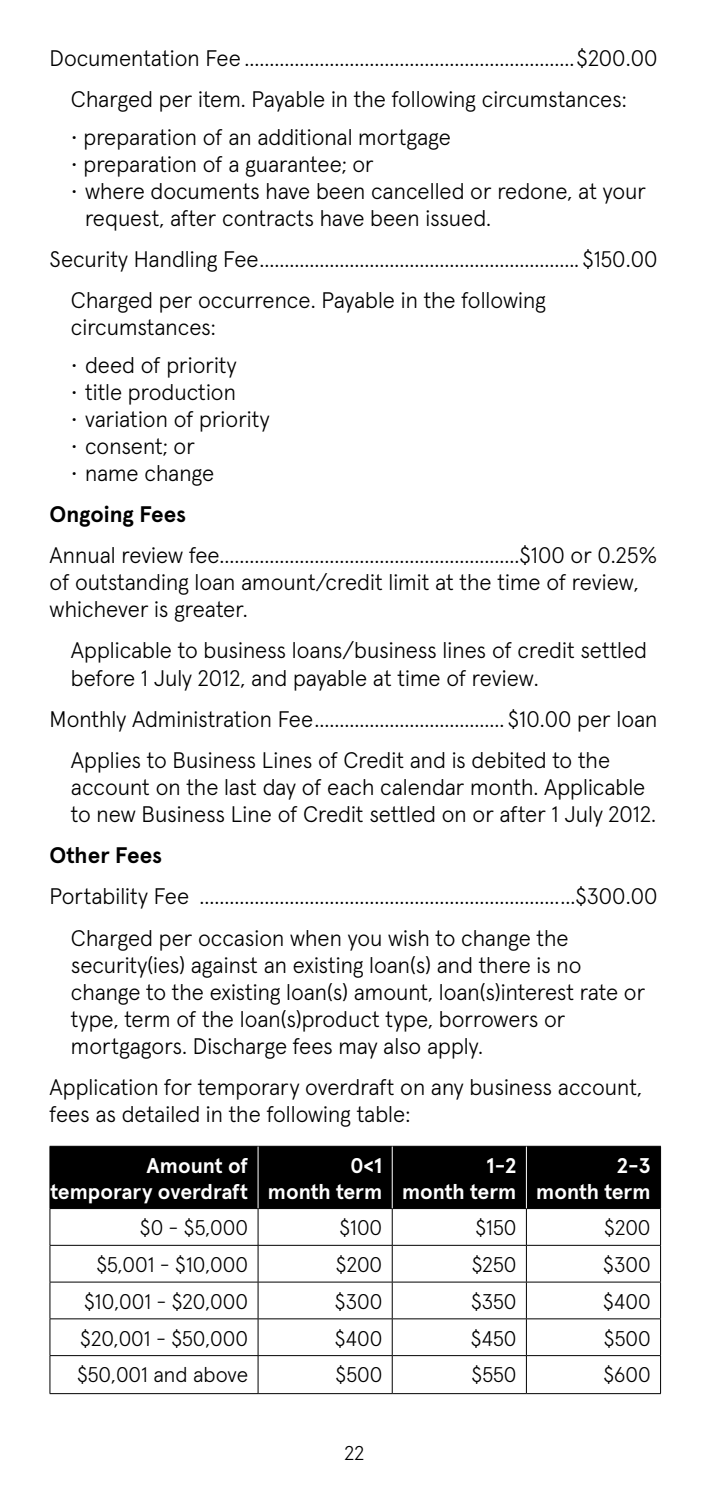
<style>
.page{position:relative;width:709px;height:1489px;background:#fff}
.page>*{position:absolute;margin:0;border:0;box-sizing:border-box;transform-origin:0 0}
.t1{font:300 22.5px/27px "Apercu Pro";color:#000}
.t2{font:700 22.5px "Apercu Pro";letter-spacing:-.005em;color:#000}
.t3{font:300 21.25px "Apercu Pro";color:#000}
.t4{font:700 21.25px/25.5px "Apercu Pro";color:#fff;text-align:right}
.t5{font:300 20px "Apercu Pro";color:#000}
</style>
<div class="page">
<div style="left:50px;top:1146px;width:610px;height:61px;background:#000"></div>
<hr style="left:50px;top:1145px;width:208px;height:1px;background:#000">
<hr style="left:49px;top:1146px;width:1px;height:62px;background:#000">
<hr style="left:258px;top:1145px;width:134px;height:1px;background:#000">
<hr style="left:392px;top:1145px;width:134px;height:1px;background:#000">
<hr style="left:526px;top:1145px;width:135px;height:1px;background:#000">
<hr style="left:660px;top:1146px;width:1px;height:62px;background:#000">
<hr style="left:50px;top:1207px;width:208px;height:1px;background:#000">
<hr style="left:49px;top:1208px;width:1px;height:36px;background:#000">
<hr style="left:258px;top:1207px;width:134px;height:1px;background:#000">
<hr style="left:258px;top:1208px;width:1px;height:36px;background:#000">
<hr style="left:392px;top:1207px;width:134px;height:1px;background:#000">
<hr style="left:392px;top:1208px;width:1px;height:36px;background:#000">
<hr style="left:526px;top:1207px;width:135px;height:1px;background:#000">
<hr style="left:526px;top:1208px;width:1px;height:36px;background:#000">
<hr style="left:660px;top:1208px;width:1px;height:36px;background:#000">
<hr style="left:50px;top:1244px;width:208px;height:1px;background:#000">
<hr style="left:49px;top:1245px;width:1px;height:36px;background:#000">
<hr style="left:258px;top:1244px;width:134px;height:1px;background:#000">
<hr style="left:258px;top:1245px;width:1px;height:36px;background:#000">
<hr style="left:392px;top:1244px;width:134px;height:1px;background:#000">
<hr style="left:392px;top:1245px;width:1px;height:36px;background:#000">
<hr style="left:526px;top:1244px;width:135px;height:1px;background:#000">
<hr style="left:526px;top:1245px;width:1px;height:36px;background:#000">
<hr style="left:660px;top:1245px;width:1px;height:36px;background:#000">
<hr style="left:50px;top:1281px;width:208px;height:1px;background:#000">
<hr style="left:49px;top:1282px;width:1px;height:36px;background:#000">
<hr style="left:258px;top:1281px;width:134px;height:1px;background:#000">
<hr style="left:258px;top:1282px;width:1px;height:36px;background:#000">
<hr style="left:392px;top:1281px;width:134px;height:1px;background:#000">
<hr style="left:392px;top:1282px;width:1px;height:36px;background:#000">
<hr style="left:526px;top:1281px;width:135px;height:1px;background:#000">
<hr style="left:526px;top:1282px;width:1px;height:36px;background:#000">
<hr style="left:660px;top:1282px;width:1px;height:36px;background:#000">
<hr style="left:50px;top:1318px;width:208px;height:1px;background:#000">
<hr style="left:49px;top:1318px;width:1px;height:37px;background:#000">
<hr style="left:258px;top:1318px;width:134px;height:1px;background:#000">
<hr style="left:258px;top:1318px;width:1px;height:37px;background:#000">
<hr style="left:392px;top:1318px;width:134px;height:1px;background:#000">
<hr style="left:392px;top:1318px;width:1px;height:37px;background:#000">
<hr style="left:526px;top:1318px;width:135px;height:1px;background:#000">
<hr style="left:526px;top:1318px;width:1px;height:37px;background:#000">
<hr style="left:660px;top:1318px;width:1px;height:37px;background:#000">
<hr style="left:50px;top:1354px;width:208px;height:1px;background:#000">
<hr style="left:49px;top:1355px;width:1px;height:38px;background:#000">
<hr style="left:258px;top:1354px;width:134px;height:1px;background:#000">
<hr style="left:258px;top:1355px;width:1px;height:38px;background:#000">
<hr style="left:392px;top:1354px;width:134px;height:1px;background:#000">
<hr style="left:392px;top:1355px;width:1px;height:38px;background:#000">
<hr style="left:526px;top:1354px;width:135px;height:1px;background:#000">
<hr style="left:526px;top:1355px;width:1px;height:38px;background:#000">
<hr style="left:660px;top:1355px;width:1px;height:38px;background:#000">
<hr style="left:50px;top:1392px;width:208px;height:1px;background:#000">
<hr style="left:258px;top:1392px;width:134px;height:1px;background:#000">
<hr style="left:392px;top:1392px;width:134px;height:1px;background:#000">
<hr style="left:526px;top:1392px;width:135px;height:1px;background:#000">
<hr style="left:258px;top:1146px;width:1px;height:62px;background:#fff">
<hr style="left:392px;top:1146px;width:1px;height:62px;background:#fff">
<hr style="left:526px;top:1146px;width:1px;height:62px;background:#fff">
<p class="t1" style="left:50px;top:35px;width:609px;line-height:41.2px;text-align:center">Documentation Fee ..................................................................$200.00<br>Charged per item. Payable in the following circumstances:</p>
<p class="t1" style="left:71px;top:121px;width:382px">• preparation of an additional mortgage</p>
<p class="t1" style="left:71px;top:148px;width:304px">• preparation of a guarantee; or</p>
<p class="t1" style="left:85px;top:175px;width:562px;text-indent:-14px">• where documents have been cancelled or redone, at your request, after contracts have been issued.</p>
<p class="t1" style="left:71px;top:236px;width:588px;line-height:41.2px;text-indent:-21px">Security Handling Fee................................................................ $150.00<br>Charged per occurrence. Payable in the following</p>
<p class="t1" style="left:71px;top:312px;width:146px">circumstances:</p>
<p class="t1" style="left:71px;top:349px;width:167px">• deed of priority</p>
<p class="t1" style="left:71px;top:376px;width:167px">• title production</p>
<p class="t1" style="left:71px;top:403px;width:200px">• variation of priority</p>
<p class="t1" style="left:71px;top:430px;width:126px">• consent; or</p>
<p class="t1" style="left:71px;top:457px;width:145px">• name change</p>
<p class="t2" style="left:50px;top:496px;width:138px">Ongoing Fees</p>
<p class="t1" style="left:50px;top:540px;width:609px">Annual review fee............................................................$100 or 0.25% of outstanding loan amount/credit limit at the time of review, whichever is greater.</p>
<p class="t1" style="left:71px;top:635px;width:577px">Applicable to business loans/business lines of credit settled before 1 July 2012, and payable at time of review.</p>
<p class="t1" style="left:71px;top:696px;width:588px;line-height:41.2px;text-indent:-21px">Monthly Administration Fee...................................... $10.00 per loan<br>Applies to Business Lines of Credit and is debited to the</p>
<p class="t1" style="left:71px;top:771px;width:587px">account on the last day of each calendar month. Applicable to new Business Line of Credit settled on or after 1 July 2012.</p>
<p class="t2" style="left:50px;top:837px;width:114px">Other Fees</p>
<p class="t1" style="left:71px;top:873px;width:588px;line-height:41.2px;text-indent:-21px">Portability Fee ...........................................................................$300.00<br>Charged per occasion when you wish to change the</p>
<p class="t1" style="left:71px;top:949px;width:576px">security(ies) against an existing loan(s) and there is no change to the existing loan(s) amount, loan(s)interest rate or type, term of the loan(s)product type, borrowers or mortgagors. Discharge fees may also apply.</p>
<p class="t1" style="left:50px;top:1071px;width:594px">Application for temporary overdraft on any business account, fees as detailed in the following table:</p>
<p class="t4" style="left:50px;top:1151px;width:199px">Amount of temporary overdraft</p>
<p class="t4" style="left:268px;top:1151px;width:116px">0&lt;1<br>month term</p>
<p class="t4" style="left:402px;top:1151px;width:116px">1-2<br>month term</p>
<p class="t4" style="left:536px;top:1151px;width:116px">2-3<br>month term</p>
<p class="t3" style="left:140px;top:1211px;width:110px">$0 - $5,000</p>
<p class="t3" style="left:339px;top:1211px;width:44px">$100</p>
<p class="t3" style="left:475px;top:1211px;width:42px">$150</p>
<p class="t3" style="left:604px;top:1211px;width:48px">$200</p>
<p class="t3" style="left:96px;top:1248px;width:153px">$5,001 - $10,000</p>
<p class="t3" style="left:336px;top:1248px;width:48px">$200</p>
<p class="t3" style="left:472px;top:1248px;width:46px">$250</p>
<p class="t3" style="left:603px;top:1248px;width:49px">$300</p>
<p class="t3" style="left:84px;top:1284px;width:165px">$10,001 - $20,000</p>
<p class="t3" style="left:335px;top:1284px;width:49px">$300</p>
<p class="t3" style="left:471px;top:1284px;width:47px">$350</p>
<p class="t3" style="left:603px;top:1284px;width:49px">$400</p>
<p class="t3" style="left:80px;top:1321px;width:169px">$20,001 - $50,000</p>
<p class="t3" style="left:335px;top:1321px;width:49px">$400</p>
<p class="t3" style="left:471px;top:1321px;width:47px">$450</p>
<p class="t3" style="left:604px;top:1321px;width:48px">$500</p>
<p class="t3" style="left:77px;top:1358px;width:172px">$50,001 and above</p>
<p class="t3" style="left:335px;top:1358px;width:48px">$500</p>
<p class="t3" style="left:471px;top:1358px;width:46px">$550</p>
<p class="t3" style="left:603px;top:1358px;width:49px">$600</p>
<p class="t5" style="left:344px;top:1437px;width:21px">22</p>
</div>
